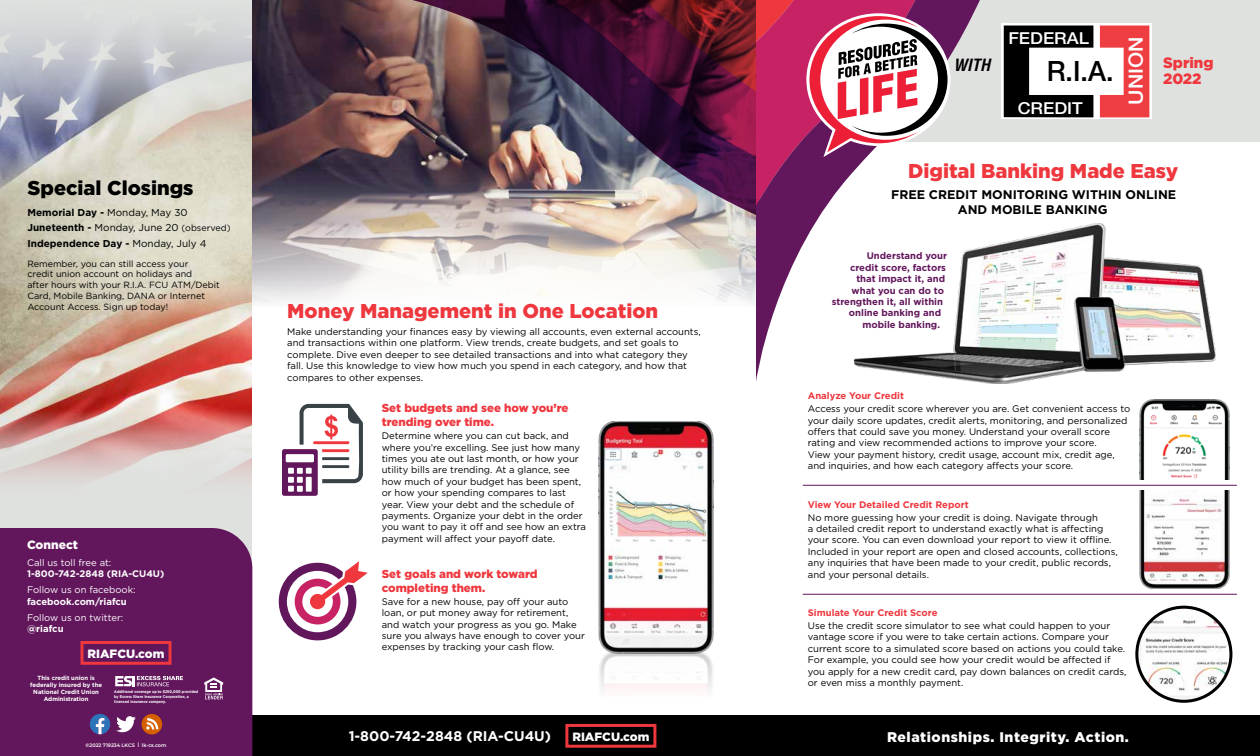
<style>
.page{position:relative;width:1260px;height:756px;background:#fff}
.page>*{position:absolute;margin:0;border:0;box-sizing:border-box;transform-origin:0 0}
.t1{font:500 28px "Helvetica Neue";color:#000;scale:.96 1}
.t2{font:900 20px "Gotham";color:#ef373e}
.t3{font:900 20px "Gotham";color:#000}
.t4{font:500 19.7px "Helvetica Neue";color:#fff;scale:1.08 1}
.t5{font:500 16.5px "Helvetica Neue";color:#fff;scale:1.08 1}
.t6{font:italic 700 condensed 16.5px "Helvetica";color:#000}
.t7{font:900 15px/16px "Gotham";color:#ef373e}
.t8{font:900 14px "Gotham";letter-spacing:.04em;color:#fff}
.t9{font:700 14px "Gotham";color:#fff}
.t10{font:700 12.5px/15px "Gotham";color:#000;text-align:center}
.t11{font:900 12px "Gotham";color:#fff}
.t12{font:900 11.5px/13.8px "Gotham";color:#ef373e}
.t13{font:700 10px/15.6px "Gotham";color:#000}
.t14{font:9.5px/11.4px "Gotham";color:#000}
.t15{font:700 9.5px "Gotham";color:#62165c}
.t16{font:700 9.5px "Gotham";color:#ef373e}
.t17{font:9.5px "Gotham";color:#fff}
.t18{font:700 9.5px "Gotham";color:#fff}
.t19{font:9px/10.8px "Gotham";color:#000}
.t20{font:700 6px/7px "Gotham";color:#fff;text-align:center}
.t21{font:600 5px "Montserrat";color:#fff}
.t22{font:700 4px/5px "Gotham";color:#fff;scale:.9 1}
.s1{font-weight:400}
.s2{font-weight:400;font-size:9px}
</style>
<div class="page">
<div style="left:0;top:0;width:252px;height:724px;background:#dfe1df"></div>
<img style="left:0;top:25px;width:252px;height:454px">
<div style="left:0;top:716px;width:1260px;height:40px;background:#000"></div>
<div style="left:0;top:528px;width:252px;height:228px;background:#62165c"></div>
<div style="left:565px;top:724px;width:91px;height:24px;border:3px solid #ef373e"></div>
<img style="left:1140px;top:490px;width:90px;height:99px">
<img style="left:1140px;top:400px;width:90px;height:80px">
<img style="left:598px;top:654px;width:115px;height:94px">
<img style="left:252px;top:0;width:504px;height:303px">
<img style="left:374px;top:0;width:382px;height:217px">
<svg style="left:90px;top:714px;width:20px;height:20px"></svg>
<svg style="left:116px;top:716px;width:20px;height:16px"></svg>
<div style="left:142px;top:714px;width:20px;height:20px;background:#d65f00;border-radius:50%"></div>
<svg style="left:146px;top:718px;width:12px;height:12px"></svg>
<svg style="left:204px;top:677px;width:19px;height:22px"></svg>
<svg style="left:115px;top:676px;width:68px;height:10px"></svg>
<div style="left:80px;top:641px;width:92px;height:24px;border:3px solid #ef373e"></div>
<hr style="left:803px;top:485px;width:434px;height:1px;background:#62165c">
<img style="left:978px;top:224px;width:237px;height:159px">
<img style="left:1137px;top:607px;width:94px;height:94px;border-radius:47px">
<div style="left:1135px;top:606px;width:97px;height:97px;border:3px solid #000;border-radius:50%"></div>
<hr style="left:803px;top:594px;width:434px;height:1px;background:#62165c">
<svg style="left:279px;top:561px;width:89px;height:79px"></svg>
<div style="left:282px;top:449px;width:36px;height:47px;background:#62165c;border-radius:2px"></div>
<div style="left:286px;top:454px;width:28px;height:8px;background:#fff"></div>
<svg style="left:288px;top:404px;width:75px;height:88px"></svg>
<img style="left:598px;top:421px;width:115px;height:233px">
<div style="left:756px;top:0;width:504px;height:142px;background:#dfe1df"></div>
<svg style="left:756px;top:0;width:228px;height:382px"></svg>
<svg style="left:1002px;top:23px;width:150px;height:96px;background:#eee6e6"></svg>
<svg style="left:1004px;top:26px;width:89px;height:91px;background:#5f5f5f"></svg>
<svg style="left:1100px;top:26px;width:49px;height:91px;background:#f36e71"></svg>
<svg style="left:636px;top:0;width:312px;height:206px;background:#9e5574"></svg>
<h2 class="t3" style="left:27px;top:174px;width:168px">Special Closings</h2>
<p class="t13" style="left:27px;top:204px;width:205px">Memorial Day - <span class="s1">Monday, May 30<br></span>Juneteenth - <span class="s1">Monday, June 20</span> <span class="s2">(observed)<br></span>Independence Day - <span class="s1">Monday, July 4</span></p>
<p class="t19" style="left:27px;top:258px;width:194px">Remember, you can still access your<br>credit union account on holidays and<br>after hours with your R.I.A. FCU ATM/Debit Card, Mobile Banking, DANA or Internet Account Access. Sign up today!</p>
<p class="t11" style="left:27px;top:536px;width:53px">Connect</p>
<p class="t17" style="left:27px;top:556px;width:86px">Call us toll free at:</p>
<p class="t18" style="left:27px;top:568px;width:139px">1-800-742-2848 (RIA-CU4U)</p>
<p class="t17" style="left:27px;top:584px;width:110px">Follow us on facebook:</p>
<p class="t18" style="left:27px;top:595px;width:101px">facebook.com/riafcu</p>
<p class="t17" style="left:27px;top:611px;width:98px">Follow us on twitter:</p>
<p class="t18" style="left:27px;top:622px;width:38px">@riafcu</p>
<p class="t11" style="left:88px;top:645px;width:78px">RIAFCU.com</p>
<p class="t20" style="left:30px;top:675px;width:73px">This credit union is federally insured by the<br>National Credit Union<br>Administration</p>
<p class="t22" style="left:114px;top:689px;width:95px">Additional coverage up to $250,000 provided by Excess Share Insurance Corporation, a licensed insurance company.</p>
<p class="t21" style="left:86px;top:741px;width:82px">©2022 719234 LKCS | lk-cs.com</p>
<h2 class="t2" style="left:287px;top:297px;width:373px">Money Management in One Location</h2>
<p class="t14" style="left:287px;top:326px;width:415px">Make understanding your finances easy by viewing all accounts, even external accounts, and transactions within one platform. View trends, create budgets, and set goals to complete. Dive even deeper to see detailed transactions and into what category they fall. Use this knowledge to view how much you spend in each category, and how that compares to other expenses.</p>
<p class="t12" style="left:382px;top:401px;width:188px">Set budgets and see how you’re trending over time.</p>
<p class="t14" style="left:382px;top:430px;width:206px">Determine where you can cut back, and where you’re excelling. See just how many times you ate out last month, or how your utility bills are trending. At a glance, see how much of your budget has been spent, or how your spending compares to last year. View your debt and the schedule of payments. Organize your debt in the order you want to pay it off and see how an extra payment will affect your payoff date.</p>
<p class="t12" style="left:382px;top:567px;width:157px">Set goals and work toward completing them.</p>
<p class="t14" style="left:382px;top:596px;width:205px">Save for a new house, pay off your auto loan, or put money away for retirement, and watch your progress as you go. Make sure you always have enough to cover your expenses by tracking your cash flow.</p>
<h3 class="t5" style="left:1008px;top:28px;width:76px">FEDERAL</h3>
<h3 class="t6" style="left:954px;top:55px;width:38px">WITH</h3>
<h1 class="t1" style="left:1047px;top:54px;width:71px">R.I.A.</h1>
<h3 class="t5" style="left:1018px;top:98px;width:62px">CREDIT</h3>
<h3 class="t4" style="left:1124px;top:105px;width:65px;rotate:-90deg">UNION</h3>
<h3 class="t7" style="left:1163px;top:55px;width:52px">Spring<br>2022</h3>
<h2 class="t2" style="left:908px;top:157px;width:272px">Digital Banking Made Easy</h2>
<h3 class="t10" style="left:891px;top:187px;width:287px">FREE CREDIT MONITORING WITHIN ONLINE<br>AND MOBILE BANKING</h3>
<p class="t15" style="left:867px;top:250px;width:82px">Understand your</p>
<p class="t15" style="left:850px;top:261px;width:98px">credit score, factors</p>
<p class="t15" style="left:856px;top:272px;width:90px">that impact it, and</p>
<p class="t15" style="left:852px;top:284px;width:94px">what you can do to</p>
<p class="t15" style="left:832px;top:295px;width:113px">strengthen it, all within</p>
<p class="t15" style="left:849px;top:307px;width:94px">online banking and</p>
<p class="t15" style="left:862px;top:318px;width:79px">mobile banking.</p>
<p class="t16" style="left:808px;top:390px;width:98px">Analyze Your Credit</p>
<p class="t14" style="left:808px;top:403px;width:324px">Access your credit score wherever you are. Get convenient access to your daily score updates, credit alerts, monitoring, and personalized offers that could save you money. Understand your overall score rating and view recommended actions to improve your score.<br>View your payment history, credit usage, account mix, credit age, and inquiries, and how each category affects your score.</p>
<p class="t16" style="left:808px;top:498px;width:162px">View Your Detailed Credit Report</p>
<p class="t14" style="left:808px;top:511px;width:311px">No more guessing how your credit is doing. Navigate through<br>a detailed credit report to understand exactly what is affecting your score. You can even download your report to view it offline.<br>Included in your report are open and closed accounts, collections, any inquiries that have been made to your credit, public records, and your personal details.</p>
<p class="t16" style="left:808px;top:606px;width:131px">Simulate Your Credit Score</p>
<p class="t14" style="left:808px;top:620px;width:320px">Use the credit score simulator to see what could happen to your vantage score if you were to take certain actions. Compare your current score to a simulated score based on actions you could take.<br>For example, you could see how your credit would be affected if you apply for a new credit card, pay down balances on credit cards, or even miss a monthly payment.</p>
<h3 class="t9" style="left:349px;top:727px;width:204px">1-800-742-2848 (RIA-CU4U)</h3>
<p class="t11" style="left:572px;top:728px;width:78px">RIAFCU.com</p>
<h3 class="t8" style="left:887px;top:727px;width:243px">Relationships. Integrity. Action.</h3>
</div>
